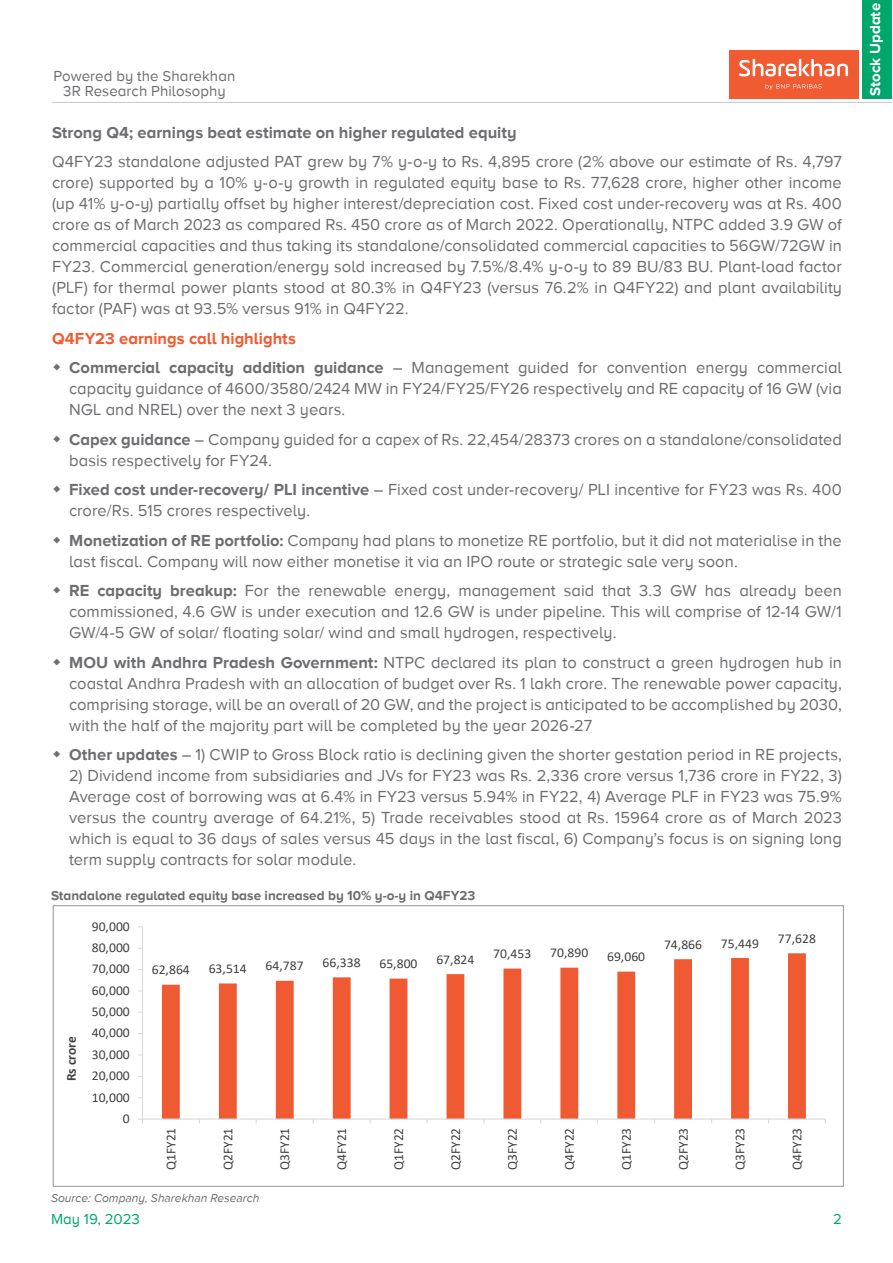
<style>
.page{position:relative;width:893px;height:1263px;background:#fff}
.page>*{position:absolute;margin:0;border:0;box-sizing:border-box;transform-origin:0 0}
.t1{font:16.5px/21px "Proxima Nova A";letter-spacing:.005em;color:#6d6e71}
.t2{font:700 16.5px "Proxima Nova A";color:#6d6e71}
.t3{font:15px/15px "Proxima Nova A";letter-spacing:.005em;color:#6d6e71;text-align:center}
.t4{font:15px "Proxima Nova A";color:#00a76d}
.t5{font:700 15px "Proxima Nova A";color:#fff}
.t6{font:13.65px "Calibri";color:#404040}
.t7{font:700 13.65px "Calibri";letter-spacing:-.005em;color:#404040}
.t8{font:13.5px "Calibri";color:#404040}
.t9{font:700 13.5px "Proxima Nova A";color:#6d6e71}
.t10{font:italic 12px "Proxima Nova A";color:#6d6e71}
.s1{font-weight:700;color:#f15b31}
.s2{font-weight:700}
</style>
<div class="page">
<hr style="left:52px;top:102px;width:839px;height:1px;background:#c7c8ca">
<div style="left:729px;top:50px;width:129px;height:49px;background:#f15b31"></div>
<svg style="left:739px;top:59px;width:109px;height:17px"></svg>
<svg style="left:765px;top:84px;width:57px;height:6px"></svg>
<div style="left:862px;top:0;width:29px;height:99px;background:#00a76d"></div>
<svg style="left:162px;top:953px;width:644px;height:165px"></svg>
<hr style="left:142px;top:927px;width:1px;height:192px;background:#d9d9d9">
<hr style="left:142px;top:1118px;width:683px;height:2px;background:#d9d9d9">
<p class="t3" style="left:53px;top:68px;width:183px">Powered by the Sharekhan<br>3R Research Philosophy</p>
<p class="t2" style="left:52px;top:123px;width:466px">Strong Q4; earnings beat estimate on higher regulated equity</p>
<p class="t1" style="left:52px;top:151px;width:791px;text-align:justify">Q4FY23 standalone adjusted PAT grew by 7% y-o-y to Rs. 4,895 crore (2% above our estimate of Rs. 4,797 crore) supported by a 10% y-o-y growth in regulated equity base to Rs. 77,628 crore, higher other income (up 41% y-o-y) partially offset by higher interest/depreciation cost. Fixed cost under-recovery was at Rs. 400 crore as of March 2023 as compared Rs. 450 crore as of March 2022. Operationally, NTPC added 3.9 GW of commercial capacities and thus taking its standalone/consolidated commercial capacities to 56GW/72GW in FY23. Commercial generation/energy sold increased by 7.5%/8.4% y-o-y to 89 BU/83 BU. Plant-load factor (PLF) for thermal power plants stood at 80.3% in Q4FY23 (versus 76.2% in Q4FY22) and plant availability factor (PAF) was at 93.5% versus 91% in Q4FY22.</p>
<p class="t1" style="left:69px;top:323px;width:774px;line-height:29.5px;text-indent:-17px"><span class="s1">Q4FY23 earnings call highlights<br></span><span class="s2">Commercial capacity addition guidance</span> – Management guided for convention energy commercial</p>
<p class="t1" style="left:69px;top:378px;width:774px">capacity guidance of 4600/3580/2424 MW in FY24/FY25/FY26 respectively and RE capacity of 16 GW (via<br>NGL and NREL) over the next 3 years.</p>
<p class="t1" style="left:69px;top:429px;width:774px"><span class="s2">Capex guidance</span> – Company guided for a capex of Rs. 22,454/28373 crores on a standalone/consolidated basis respectively for FY24.</p>
<p class="t1" style="left:69px;top:479px;width:774px"><span class="s2">Fixed cost under-recovery/ PLI incentive</span> – Fixed cost under-recovery/ PLI incentive for FY23 was Rs. 400 crore/Rs. 515 crores respectively.</p>
<p class="t1" style="left:69px;top:530px;width:774px"><span class="s2">Monetization of RE portfolio:</span> Company had plans to monetize RE portfolio, but it did not materialise in the last fiscal. Company will now either monetise it via an IPO route or strategic sale very soon.</p>
<p class="t1" style="left:69px;top:580px;width:774px;text-align:justify"><span class="s2">RE capacity breakup:</span> For the renewable energy, management said that 3.3 GW has already been commissioned, 4.6 GW is under execution and 12.6 GW is under pipeline. This will comprise of 12-14 GW/1<br>GW/4-5 GW of solar/ floating solar/ wind and small hydrogen, respectively.</p>
<p class="t1" style="left:69px;top:652px;width:774px;text-align:justify"><span class="s2">MOU with Andhra Pradesh Government:</span> NTPC declared its plan to construct a green hydrogen hub in coastal Andhra Pradesh with an allocation of budget over Rs. 1 lakh crore. The renewable power capacity, comprising storage, will be an overall of 20 GW, and the project is anticipated to be accomplished by 2030, with the half of the majority part will be completed by the year 2026-27</p>
<p class="t1" style="left:69px;top:744px;width:774px"><span class="s2">Other updates</span> – 1) CWIP to Gross Block ratio is declining given the shorter gestation period in RE projects,</p>
<p class="t1" style="left:69px;top:765px;width:774px;text-align:justify">2) Dividend income from subsidiaries and JVs for FY23 was Rs. 2,336 crore versus 1,736 crore in FY22, 3)<br>Average cost of borrowing was at 6.4% in FY23 versus 5.94% in FY22, 4) Average PLF in FY23 was 75.9% versus the country average of 64.21%, 5) Trade receivables stood at Rs. 15964 crore as of March 2023 which is equal to 36 days of sales versus 45 days in the last fiscal, 6) Company’s focus is on signing long term supply contracts for solar module.</p>
<p class="t9" style="left:51px;top:887px;width:426px">Standalone regulated equity base increased by 10% y-o-y in Q4FY23</p>
<p class="t7" style="left:62px;top:1081px;width:47px;rotate:-90deg">Rs crore</p>
<p class="t8" style="left:92px;top:917px;width:40px">90,000</p>
<p class="t8" style="left:92px;top:938px;width:40px">80,000</p>
<p class="t8" style="left:92px;top:959px;width:40px">70,000</p>
<p class="t8" style="left:92px;top:981px;width:40px">60,000</p>
<p class="t8" style="left:92px;top:1002px;width:40px">50,000</p>
<p class="t8" style="left:92px;top:1023px;width:40px">40,000</p>
<p class="t8" style="left:92px;top:1045px;width:40px">30,000</p>
<p class="t8" style="left:92px;top:1066px;width:40px">20,000</p>
<p class="t8" style="left:92px;top:1088px;width:40px">10,000</p>
<p class="t8" style="left:123px;top:1109px;width:8px">0</p>
<p class="t8" style="left:152px;top:960px;width:40px">62,864</p>
<p class="t8" style="left:209px;top:959px;width:40px">63,514</p>
<p class="t8" style="left:266px;top:956px;width:40px">64,787</p>
<p class="t8" style="left:323px;top:953px;width:40px">66,338</p>
<p class="t8" style="left:379px;top:954px;width:40px">65,800</p>
<p class="t8" style="left:436px;top:950px;width:40px">67,824</p>
<p class="t8" style="left:493px;top:944px;width:40px">70,453</p>
<p class="t8" style="left:550px;top:943px;width:40px">70,890</p>
<p class="t8" style="left:607px;top:947px;width:40px">69,060</p>
<p class="t8" style="left:664px;top:935px;width:40px">74,866</p>
<p class="t8" style="left:721px;top:934px;width:40px">75,449</p>
<p class="t8" style="left:778px;top:929px;width:40px">77,628</p>
<p class="t6" style="left:161px;top:1170px;width:44px;rotate:-90deg">Q1FY21</p>
<p class="t6" style="left:218px;top:1170px;width:44px;rotate:-90deg">Q2FY21</p>
<p class="t6" style="left:275px;top:1170px;width:44px;rotate:-90deg">Q3FY21</p>
<p class="t6" style="left:332px;top:1170px;width:44px;rotate:-90deg">Q4FY21</p>
<p class="t6" style="left:389px;top:1170px;width:44px;rotate:-90deg">Q1FY22</p>
<p class="t6" style="left:446px;top:1170px;width:44px;rotate:-90deg">Q2FY22</p>
<p class="t6" style="left:503px;top:1170px;width:44px;rotate:-90deg">Q3FY22</p>
<p class="t6" style="left:560px;top:1170px;width:44px;rotate:-90deg">Q4FY22</p>
<p class="t6" style="left:617px;top:1170px;width:44px;rotate:-90deg">Q1FY23</p>
<p class="t6" style="left:674px;top:1170px;width:44px;rotate:-90deg">Q2FY23</p>
<p class="t6" style="left:731px;top:1170px;width:44px;rotate:-90deg">Q3FY23</p>
<p class="t6" style="left:787px;top:1170px;width:44px;rotate:-90deg">Q4FY23</p>
<p class="t10" style="left:51px;top:1191px;width:210px">Source: Company, Sharekhan Research</p>
<p class="t4" style="left:51px;top:1210px;width:90px">May 19, 2023</p>
<p class="t4" style="left:833px;top:1210px;width:10px">2</p>
<p class="t5" style="left:867px;top:96px;width:94px;rotate:-90deg">Stock Update</p>
</div>
